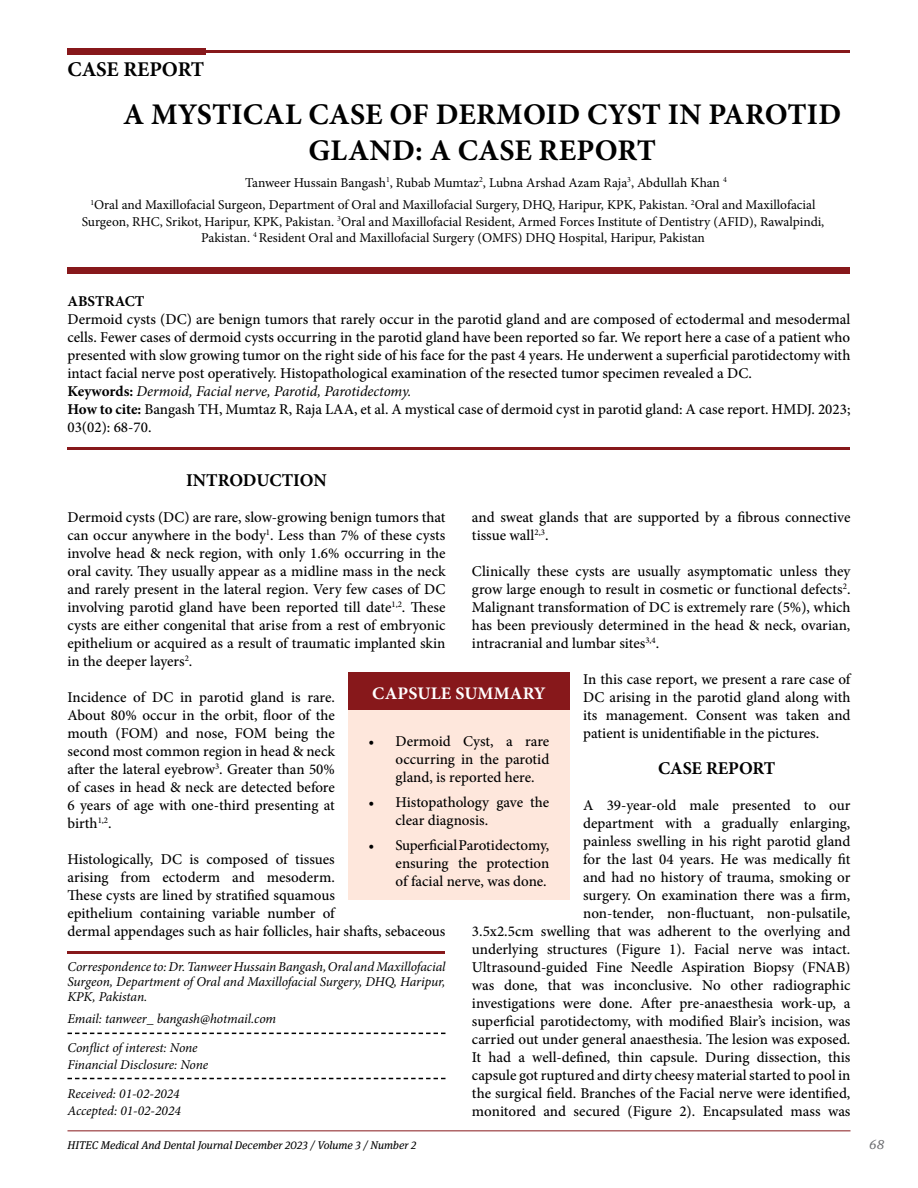
<style>
.page{position:relative;width:918px;height:1188px;background:#fff}
.page>*{position:absolute;margin:0;border:0;box-sizing:border-box;transform-origin:0 0}
.t1{font:700 30px/36px "Minion Pro";letter-spacing:.01em;color:#000;text-align:center}
.t2{font:700 21px "Minion Pro";letter-spacing:-.005em;color:#000}
.t3{font:700 18px "Minion Pro";color:#000}
.t4{font:700 17.7px "Minion Pro";letter-spacing:.01em;color:#fff}
.t5{font:500 15px/18px "Minion Pro";color:#000;text-align:justify}
.t6{font:700 15px "Minion Pro";color:#000}
.t7{font:13.5px/16.2px "Minion Pro";color:#000;text-align:center}
.t8{font:italic 13.5px/15px "Minion Pro";letter-spacing:-.005em;color:#000}
.t9{font:italic 13.5px "Meta Serif Lf";color:#6d6e71}
.t10{font:italic 11.25px "Meta Serif Lf";color:#000}
.s1{font-weight:700}
.s2{font-weight:400;font-style:italic}
</style>
<div class="page">
<hr style="left:68px;top:1130px;width:782px;height:1px;background:#87181b">
<hr style="left:68px;top:50px;width:782px;height:2px;background:#87181b">
<div style="left:68px;top:267px;width:782px;height:7px;background:#87181b"></div>
<hr style="left:68px;top:448px;width:782px;height:2px;background:#87181b">
<div style="left:68px;top:48px;width:138px;height:6px;background:#87181b"></div>
<hr style="left:68px;top:951px;width:378px;height:2px;background:#87181b">
<svg style="left:68px;top:1078px;width:378px;height:1px"></svg>
<svg style="left:68px;top:1033px;width:378px;height:1px"></svg>
<div style="left:348px;top:672px;width:222px;height:39px;background:#87181b"></div>
<div style="left:348px;top:711px;width:222px;height:189px;background:#fee7dc"></div>
<h2 class="t2" style="left:68px;top:55px;width:138px">CASE REPORT</h2>
<h1 class="t1" style="left:123px;top:96px;width:720px">A MYSTICAL CASE OF DERMOID CYST IN PAROTID<br>GLAND: A CASE REPORT</h1>
<p class="t7" style="left:245px;top:174px;width:483px">Tanweer Hussain Bangash<sup>1</sup>, Rubab Mumtaz<sup>2</sup>, Lubna Arshad Azam Raja<sup>3</sup>, Abdullah Khan <sup>4</sup></p>
<p class="t7" style="left:82px;top:197px;width:744px"><sup>1</sup>Oral and Maxillofacial Surgeon, Department of Oral and Maxillofacial Surgery, DHQ, Haripur, KPK, Pakistan. <sup>2</sup>Oral and Maxillofacial<br>Surgeon, RHC, Srikot, Haripur, KPK, Pakistan. <sup>3</sup>Oral and Maxillofacial Resident, Armed Forces Institute of Dentistry (AFID), Rawalpindi,<br>Pakistan. <sup>4</sup> Resident Oral and Maxillofacial Surgery (OMFS) DHQ Hospital, Haripur, Pakistan</p>
<p class="t6" style="left:67px;top:291px;width:79px">ABSTRACT</p>
<p class="t5" style="left:67px;top:310px;width:785px;text-align:left">Dermoid cysts (DC) are benign tumors that rarely occur in the parotid gland and are composed of ectodermal and mesodermal cells. Fewer cases of dermoid cysts occurring in the parotid gland have been reported so far. We report here a case of a patient who presented with slow growing tumor on the right side of his face for the past 4 years. He underwent a superficial parotidectomy with intact facial nerve post operatively. Histopathological examination of the resected tumor specimen revealed a DC.<br><span class="s1">Keywords:</span> <span class="s2">Dermoid, Facial nerve, Parotid, Parotidectomy.<br></span><span class="s1">How to cite:</span> Bangash TH, Mumtaz R, Raja LAA, et al. A mystical case of dermoid cyst in parotid gland: A case report. HMDJ. 2023; 03(02): 68-70.</p>
<p class="t3" style="left:186px;top:468px;width:142px">INTRODUCTION</p>
<p class="t5" style="left:67px;top:508px;width:380px">Dermoid cysts (DC) are rare, slow-growing benign tumors that can occur anywhere in the body<sup>1</sup>. Less than 7% of these cysts involve head &amp; neck region, with only 1.6% occurring in the oral cavity. They usually appear as a midline mass in the neck and rarely present in the lateral region. Very few cases of DC involving parotid gland have been reported till date<sup>1,2</sup>. These cysts are either congenital that arise from a rest of embryonic epithelium or acquired as a result of traumatic implanted skin in the deeper layers<sup>2</sup>.</p>
<p class="t5" style="left:67px;top:688px;width:269px">Incidence of DC in parotid gland is rare.<br>About 80% occur in the orbit, floor of the mouth (FOM) and nose, FOM being the second most common region in head &amp; neck after the lateral eyebrow<sup>3</sup>. Greater than 50% of cases in head &amp; neck are detected before 6 years of age with one-third presenting at birth<sup>1,2</sup>.</p>
<p class="t5" style="left:67px;top:850px;width:379px;text-align:left">Histologically, DC is composed of tissues<br>arising from ectoderm and mesoderm.<br>These cysts are lined by stratified squamous<br>epithelium containing variable number of<br>dermal appendages such as hair follicles, hair shafts, sebaceous</p>
<p class="t5" style="left:472px;top:508px;width:380px">and sweat glands that are supported by a fibrous connective tissue wall<sup>2,3</sup>.</p>
<p class="t5" style="left:472px;top:562px;width:380px">Clinically these cysts are usually asymptomatic unless they grow large enough to result in cosmetic or functional defects<sup>2</sup>.<br>Malignant transformation of DC is extremely rare (5%), which has been previously determined in the head &amp; neck, ovarian, intracranial and lumbar sites<sup>3,4</sup>.</p>
<p class="t5" style="left:583px;top:670px;width:269px">In this case report, we present a rare case of DC arising in the parotid gland along with its management. Consent was taken and patient is unidentifiable in the pictures.</p>
<p class="t3" style="left:658px;top:756px;width:119px">CASE REPORT</p>
<p class="t5" style="left:472px;top:796px;width:380px;text-align:right">A 39-year-old male presented to our<br>department with a gradually enlarging,<br>painless swelling in his right parotid gland<br>for the last 04 years. He was medically fit<br>and had no history of trauma, smoking or<br>surgery. On examination there was a firm,<br>non-tender, non-fluctuant, non-pulsatile,<br>3.5x2.5cm swelling that was adherent to the overlying and underlying structures (Figure 1). Facial nerve was intact.<br>Ultrasound-guided Fine Needle Aspiration Biopsy (FNAB) was done, that was inconclusive. No other radiographic investigations were done. After pre-anaesthesia work-up, a superficial parotidectomy, with modified Blair’s incision, was carried out under general anaesthesia. The lesion was exposed.<br>It had a well-defined, thin capsule. During dissection, this capsule got ruptured and dirty cheesy material started to pool in the surgical field. Branches of the Facial nerve were identified, monitored and secured (Figure 2). Encapsulated mass was</p>
<p class="t4" style="left:372px;top:681px;width:175px">CAPSULE SUMMARY</p>
<p class="t5" style="left:396px;top:733px;width:155px;text-indent:-27px">• Dermoid Cyst, a rare occurring in the parotid gland, is reported here.</p>
<p class="t5" style="left:396px;top:793px;width:155px;text-indent:-27px">• Histopathology gave the clear diagnosis.</p>
<p class="t5" style="left:396px;top:836px;width:155px;text-indent:-27px">• Superficial Parotidectomy, ensuring the protection of facial nerve, was done.</p>
<p class="t8" style="left:68px;top:959px;width:380px;text-align:justify">Correspondence to: Dr. Tanweer Hussain Bangash, Oral and Maxillofacial Surgeon, Department of Oral and Maxillofacial Surgery, DHQ, Haripur, KPK, Pakistan.</p>
<p class="t8" style="left:68px;top:1004px;width:210px;line-height:28.7px">Email: tanweer_ bangash@hotmail.com<br>Conflict of interest: None</p>
<p class="t8" style="left:68px;top:1057px;width:142px">Financial Disclosure: None</p>
<p class="t8" style="left:68px;top:1085px;width:115px;line-height:17.2px">Received: 01-02-2024<br>Accepted: 01-02-2024</p>
<p class="t10" style="left:68px;top:1136px;width:350px">HITEC Medical And Dental Journal December 2023 / Volume 3 / Number 2</p>
<p class="t9" style="left:869px;top:1133px;width:17px">68</p>
</div>
